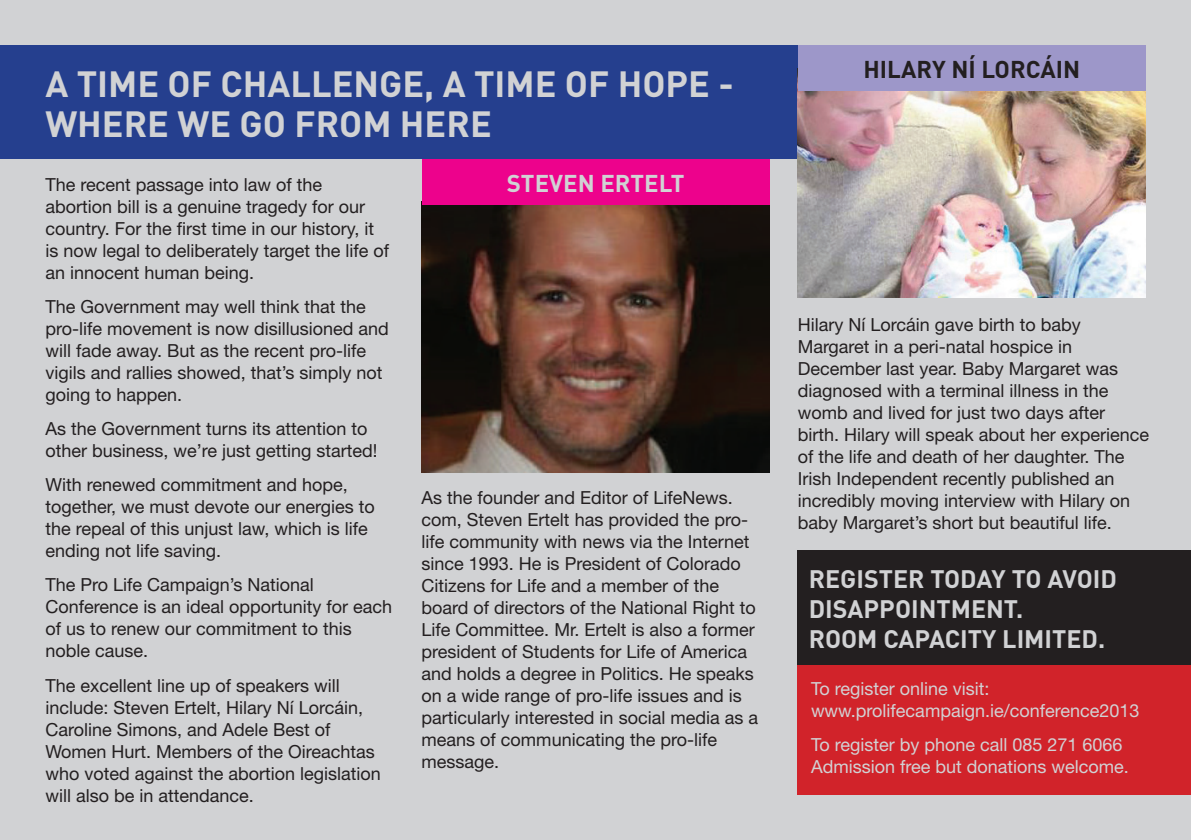
<style>
.page{position:relative;width:1191px;height:840px;background:#fff}
.page>*{position:absolute;margin:0;border:0;box-sizing:border-box;transform-origin:0 0}
.t1{font:700 36px/40px "DIN";color:#d1d2d4}
.t2{font:700 25px/30px "DIN";color:#d1d2d4}
.t3{font:700 24px "DIN";color:#231f20}
.t4{font:700 24px "DIN";color:#d1d2d4}
.t5{font:18px/22px "Helvetica Neue";color:#231f20}
.t6{font:18px/22px "Helvetica Neue";color:#d1d2d4}
</style>
<div class="page">
<div style="left:0;top:0;width:1191px;height:839px;background:#d1d2d4"></div>
<div style="left:797px;top:664px;width:394px;height:130px;background:#d1232a"></div>
<div style="left:797px;top:550px;width:394px;height:114px;background:#231f20"></div>
<div style="left:0;top:45px;width:797px;height:114px;background:#253f8e"></div>
<img style="left:797px;top:91px;width:348px;height:207px">
<img style="left:421px;top:205px;width:348px;height:267px">
<div style="left:421px;top:159px;width:348px;height:46px;background:#ed028c"></div>
<div style="left:797px;top:45px;width:348px;height:46px;background:#9d97c9"></div>
<h1 class="t1" style="left:45px;top:62px;width:690px">A TIME OF CHALLENGE, A TIME OF HOPE -<br>WHERE WE GO FROM HERE</h1>
<p class="t5" style="left:45px;top:173px;width:345px">The recent passage into law of the abortion bill is a genuine tragedy for our country. For the first time in our history, it is now legal to deliberately target the life of an innocent human being.</p>
<p class="t5" style="left:45px;top:295px;width:345px">The Government may well think that the pro-life movement is now disillusioned and will fade away. But as the recent pro-life vigils and rallies showed, that’s simply not going to happen.</p>
<p class="t5" style="left:45px;top:417px;width:334px">As the Government turns its attention to other business, we’re just getting started!</p>
<p class="t5" style="left:45px;top:473px;width:331px">With renewed commitment and hope, together, we must devote our energies to the repeal of this unjust law, which is life ending not life saving.</p>
<p class="t5" style="left:45px;top:573px;width:348px">The Pro Life Campaign’s National<br>Conference is an ideal opportunity for each of us to renew our commitment to this noble cause.</p>
<p class="t5" style="left:45px;top:673px;width:337px">The excellent line up of speakers will include: Steven Ertelt, Hilary Ní Lorcáin, Caroline Simons, and Adele Best of Women Hurt. Members of the Oireachtas who voted against the abortion legislation will also be in attendance.</p>
<h3 class="t4" style="left:507px;top:168px;width:179px">STEVEN ERTELT</h3>
<p class="t5" style="left:421px;top:485px;width:338px">As the founder and Editor of LifeNews. com, Steven Ertelt has provided the pro&shy;life community with news via the Internet since 1993. He is President of Colorado Citizens for Life and a member of the board of directors of the National Right to Life Committee. Mr. Ertelt is also a former president of Students for Life of America and holds a degree in Politics. He speaks on a wide range of pro-life issues and is particularly interested in social media as a means of communicating the pro-life message.</p>
<h3 class="t3" style="left:863px;top:54px;width:218px">HILARY NÍ LORCÁIN</h3>
<p class="t5" style="left:797px;top:313px;width:353px">Hilary Ní Lorcáin gave birth to baby Margaret in a peri-natal hospice in December last year. Baby Margaret was diagnosed with a terminal illness in the womb and lived for just two days after birth. Hilary will speak about her experience of the life and death of her daughter. The Irish Independent recently published an incredibly moving interview with Hilary on baby Margaret’s short but beautiful life.</p>
<h2 class="t2" style="left:808px;top:562px;width:310px">REGISTER TODAY TO AVOID<br>DISAPPOINTMENT.<br>ROOM CAPACITY LIMITED.</h2>
<p class="t6" style="left:811px;top:677px;width:330px">To register online visit: www.prolifecampaign.ie/conference2013</p>
<p class="t6" style="left:811px;top:733px;width:319px">To register by phone call 085 271 6066<br>Admission free but donations welcome.</p>
</div>
